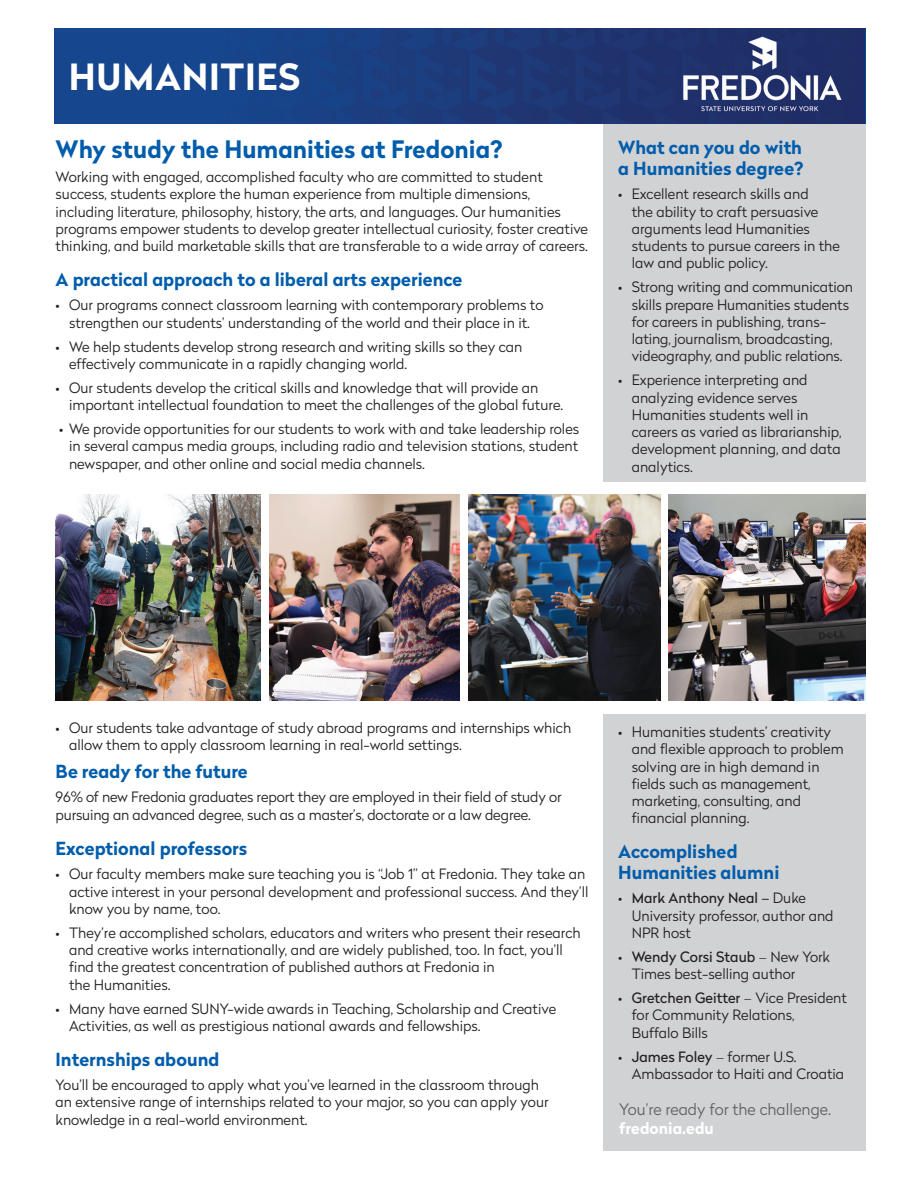
<style>
.page{position:relative;width:918px;height:1188px;background:#fff}
.page>*{position:absolute;margin:0;border:0;box-sizing:border-box;transform-origin:0 0}
.t1{font:700 36px "Radikal";letter-spacing:.02em;color:#fff}
.t2{font:700 24px "Radikal";color:#015dab}
.t3{font:700 18px/21.6px "Radikal";color:#015dab}
.t4{font:300 15.75px/18.8px "Radikal";color:#636366}
.t5{font:300 14.25px/17.2px "Radikal";color:#231f20}
.s1{font-weight:100}
.s2{font-weight:400}
.s3{font-weight:700;color:#fff}
</style>
<div class="page">
<div style="left:604px;top:113px;width:262px;height:1038px;background:#d1d2d4"></div>
<img style="left:54px;top:29px;width:810px;height:95px">
<div style="left:589px;top:482px;width:329px;height:232px;background:#fff"></div>
<img style="left:269px;top:495px;width:190px;height:206px">
<img style="left:469px;top:495px;width:192px;height:206px">
<img style="left:56px;top:495px;width:204px;height:206px">
<img style="left:669px;top:495px;width:197px;height:206px">
<p class="t1" style="left:69px;top:50px;width:233px">HUMANITIES</p>
<p class="t2" style="left:56px;top:132px;width:449px">Why study the Humanities at Fredonia?</p>
<p class="t5" style="left:56px;top:168px;width:534px">Working with engaged, accomplished faculty who are committed to student success, students explore the human experience from multiple dimensions, including literature, philosophy, history, the arts, and languages. Our humanities programs empower students to develop greater intellectual curiosity, foster creative thinking, and build marketable skills that are transferable to a wide array of careers.</p>
<p class="t3" style="left:56px;top:269px;width:408px">A practical approach to a liberal arts experience</p>
<p class="t5" style="left:56px;top:296px;width:489px;text-align:center">• Our programs connect classroom learning with contemporary problems to strengthen our students’ understanding of the world and their place in it.</p>
<p class="t5" style="left:69px;top:337px;width:455px;text-indent:-13px">• We help students develop strong research and writing skills so they can effectively communicate in a rapidly changing world.</p>
<p class="t5" style="left:69px;top:379px;width:496px;text-indent:-13px">• Our students develop the critical skills and knowledge that will provide an important intellectual foundation to meet the challenges of the global future.</p>
<p class="t5" style="left:69px;top:420px;width:512px;text-align:justify;text-indent:-10px">• We provide opportunities for our students to work with and take leadership roles in several campus media groups, including radio and television stations, student newspaper, and other online and social media channels.</p>
<p class="t3" style="left:618px;top:136px;width:187px">What can you do with a Humanities degree?</p>
<p class="t5" style="left:632px;top:185px;width:210px;text-indent:-13px">• Excellent research skills and<br>the ability to craft persuasive arguments lead Humanities students to pursue careers in the law and public policy.</p>
<p class="t5" style="left:632px;top:278px;width:223px;text-indent:-13px">• Strong writing and communication skills prepare Humanities students for careers in publishing, trans&shy;lating, journalism, broadcasting, videography, and public relations.</p>
<p class="t5" style="left:632px;top:371px;width:211px;text-indent:-13px">• Experience interpreting and analyzing evidence serves<br>Humanities students well in careers as varied as librarianship, development planning, and data analytics.</p>
<p class="t5" style="left:69px;top:718px;width:504px;text-indent:-13px">• Our students take advantage of study abroad programs and internships which allow them to apply classroom learning in real-world settings.</p>
<p class="t3" style="left:56px;top:760px;width:194px">Be ready for the future</p>
<p class="t5" style="left:56px;top:788px;width:508px;line-height:18px">96% of new Fredonia graduates report they are employed in their field of study or pursuing an advanced degree, such as a master’s, doctorate or a law degree.</p>
<p class="t3" style="left:56px;top:838px;width:193px">Exceptional professors</p>
<p class="t5" style="left:69px;top:865px;width:521px;text-indent:-13px">• Our faculty members make sure teaching you is “Job 1” at Fredonia. They take an active interest in your personal development and professional success. And they’ll know you by name, too.</p>
<p class="t5" style="left:69px;top:924px;width:513px;text-indent:-13px">• They’re accomplished scholars, educators and writers who present their research and creative works internationally, and are widely published, too. In fact, you’ll find the greatest concentration of published authors at Fredonia in<br>the Humanities.</p>
<p class="t5" style="left:69px;top:999px;width:489px;text-indent:-13px">• Many have earned SUNY-wide awards in Teaching, Scholarship and Creative<br>Activities, as well as prestigious national awards and fellowships.</p>
<p class="t3" style="left:56px;top:1048px;width:165px">Internships abound</p>
<p class="t5" style="left:56px;top:1075px;width:495px;line-height:17.7px">You’ll be encouraged to apply what you’ve learned in the classroom through an extensive range of internships related to your major, so you can apply your knowledge in a real-world environment.</p>
<p class="t5" style="left:632px;top:723px;width:213px;text-indent:-13px">• Humanities students’ creativity and flexible approach to problem solving are in high demand in fields such as management, marketing, consulting, and financial planning.</p>
<p class="t3" style="left:618px;top:840px;width:163px">Accomplished<br>Humanities alumni</p>
<p class="t5" style="left:632px;top:889px;width:203px;text-indent:-13px"><span class="s1">•</span> <span class="s2">Mark Anthony Neal</span> – Duke<br>University professor, author and<br>NPR host</p>
<p class="t5" style="left:632px;top:948px;width:200px;text-indent:-13px"><span class="s1">•</span> <span class="s2">Wendy Corsi Staub</span> <span class="s1">–</span> New York<br>Times best-selling author</p>
<p class="t5" style="left:632px;top:989px;width:217px;text-indent:-13px"><span class="s1">•</span> <span class="s2">Gretchen Geitter</span> <span class="s1">–</span> Vice President for Community Relations,<br>Buffalo Bills</p>
<p class="t5" style="left:632px;top:1047px;width:214px;text-indent:-13px"><span class="s1">•</span> <span class="s2">James Foley</span> <span class="s1">–</span> former U.S.<br>Ambassador to Haiti and Croatia</p>
<p class="t4" style="left:619px;top:1100px;width:213px">You’re ready for the challenge. <span class="s3">fredonia.edu</span></p>
</div>
